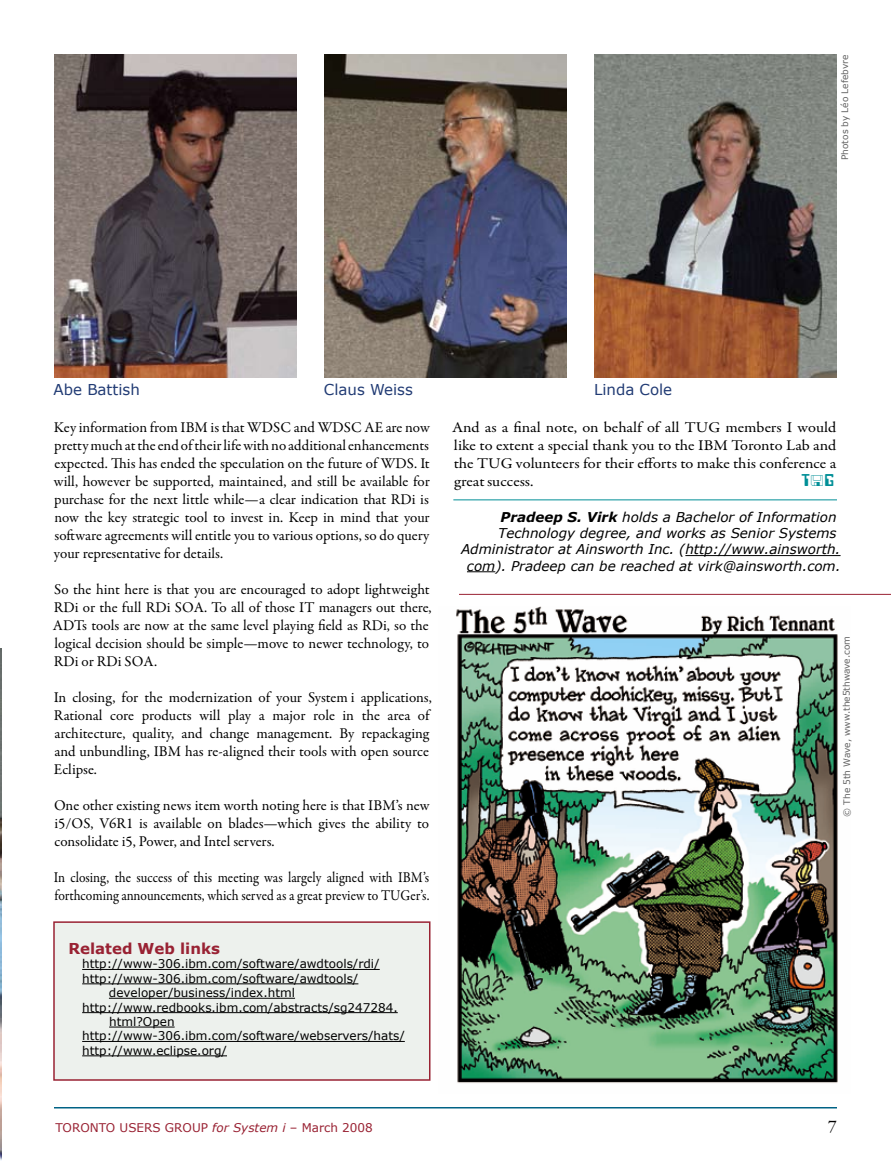
<style>
.page{position:relative;width:891px;height:1161px;background:#fff}
.page>*{position:absolute;margin:0;border:0;box-sizing:border-box;transform-origin:0 0}
.t1{font:18px "Garamond Premr Pro";color:#000}
.t2{font:15px/18px "Garamond Premr Pro";color:#000;text-align:justify}
.t3{font:15px/18px "Garamond Premr Pro";color:#000;text-align:justify;scale:1.09 1}
.t4{font:15px/18px "Garamond Premr Pro";color:#000;scale:.9 1}
.t5{font:15px "Verdana";color:#213b74}
.t6{font:700 15px "Verdana";color:#923}
.t7{font:15px "Keypunch Plain";color:#008f97;scale:1.09 1}
.t8{font:italic 13.5px/16.2px "Verdana";color:#000;text-align:right}
.t9{font:12px "Verdana";color:#000}
.t10{font:12px "Verdana";color:#923}
.t11{font:9px "Verdana";color:#636363}
.s1{font-weight:700}
.s2{font-style:italic}
</style>
<div class="page">
<img style="left:456px;top:606px;width:382px;height:477px">
<hr style="left:54px;top:1107px;width:783px;height:1px;background:#006285">
<img style="left:0;top:648px;width:1px;height:512px">
<hr style="left:453px;top:500px;width:384px;height:1px;background:#008f97">
<hr style="left:685px;top:555px;width:156px;height:1px;background:#000">
<svg style="left:467px;top:571px;width:28px;height:1px"></svg>
<div style="left:54px;top:922px;width:376px;height:158px;background:#edf1ed"></div>
<hr style="left:82px;top:969px;width:298px;height:1px;background:#000">
<hr style="left:82px;top:984px;width:276px;height:1px;background:#000">
<hr style="left:109px;top:998px;width:186px;height:1px;background:#000">
<hr style="left:82px;top:1012px;width:316px;height:1px;background:#000">
<hr style="left:109px;top:1027px;width:66px;height:1px;background:#000">
<hr style="left:82px;top:1041px;width:323px;height:1px;background:#000">
<hr style="left:82px;top:1056px;width:145px;height:1px;background:#000">
<div style="left:53px;top:921px;width:377px;height:160px;border:2px solid #923"></div>
<img style="left:54px;top:54px;width:243px;height:324px">
<img style="left:324px;top:54px;width:243px;height:324px">
<img style="left:594px;top:54px;width:243px;height:324px">
<hr style="left:459px;top:594px;width:432px;height:1px;background:#923">
<p class="t5" style="left:54px;top:380px;width:88px">Abe Battish</p>
<p class="t5" style="left:324px;top:380px;width:90px">Claus Weiss</p>
<p class="t5" style="left:594px;top:380px;width:80px">Linda Cole</p>
<p class="t11" style="left:839px;top:160px;width:107px;rotate:-90deg">Photos by Léo Lefebvre</p>
<p class="t2" style="left:54px;top:419px;width:377px">Key information from IBM is that WDSC and WDSC AE are now pretty much at the end of their life with no additional enhancements expected. This has ended the speculation on the future of WDS. It will, however be supported, maintained, and still be available for purchase for the next little while—a clear indication that RDi is now the key strategic tool to invest in. Keep in mind that your software agreements will entitle you to various options, so do query your representative for details.</p>
<p class="t2" style="left:53px;top:581px;width:380px;text-align:left">So the hint here is that you are encouraged to adopt lightweight RDi or the full RDi SOA. To all of those IT managers out there, ADTs tools are now at the same level playing field as RDi, so the logical decision should be simple—move to newer technology, to RDi or RDi SOA.</p>
<p class="t2" style="left:54px;top:689px;width:379px;text-align:left">In closing, for the modernization of your System i applications, Rational core products will play a major role in the area of architecture, quality, and change management. By repackaging and unbundling, IBM has re-aligned their tools with open source Eclipse.</p>
<p class="t2" style="left:54px;top:797px;width:377px">One other existing news item worth noting here is that IBM’s new i5/OS, V6R1 is available on blades—which gives the ability to consolidate i5, Power, and Intel servers.</p>
<p class="t4" style="left:54px;top:869px;width:419px">In closing, the success of this meeting was largely aligned with IBM’s forthcoming announcements, which served as a great preview to TUGer’s.</p>
<p class="t6" style="left:68px;top:939px;width:153px">Related Web links</p>
<p class="t9" style="left:82px;top:956px;width:299px">http://www-306.ibm.com/software/awdtools/rdi/</p>
<p class="t9" style="left:82px;top:971px;width:278px">http://www-306.ibm.com/software/awdtools/</p>
<p class="t9" style="left:109px;top:985px;width:188px">developer/business/index.html</p>
<p class="t9" style="left:82px;top:1000px;width:317px">http://www.redbooks.ibm.com/abstracts/sg247284.</p>
<p class="t9" style="left:109px;top:1014px;width:67px">html?Open</p>
<p class="t9" style="left:82px;top:1028px;width:324px">http://www-306.ibm.com/software/webservers/hats/</p>
<p class="t9" style="left:82px;top:1043px;width:146px">http://www.eclipse.org/</p>
<p class="t3" style="left:452px;top:419px;width:354px">And as a final note, on behalf of all TUG members I would like to extent a special thank you to the IBM Toronto Lab and the TUG volunteers for their efforts to make this conference a great success.</p>
<p class="t7" style="left:802px;top:471px;width:32px">T G</p>
<p class="t8" style="left:461px;top:509px;width:381px"><span class="s1">Pradeep S. Virk</span> holds a Bachelor of Information Technology degree, and works as Senior Systems Administrator at Ainsworth Inc. (http://www.ainsworth. com). Pradeep can be reached at virk@ainsworth.com.</p>
<p class="t11" style="left:841px;top:817px;width:182px;rotate:-90deg">© The 5th Wave, www.the5thwave.com</p>
<p class="t10" style="left:56px;top:1120px;width:319px">TORONTO USERS GROUP <span class="s2">for System i</span> – March 2008</p>
<p class="t1" style="left:828px;top:1116px;width:10px">7</p>
</div>
